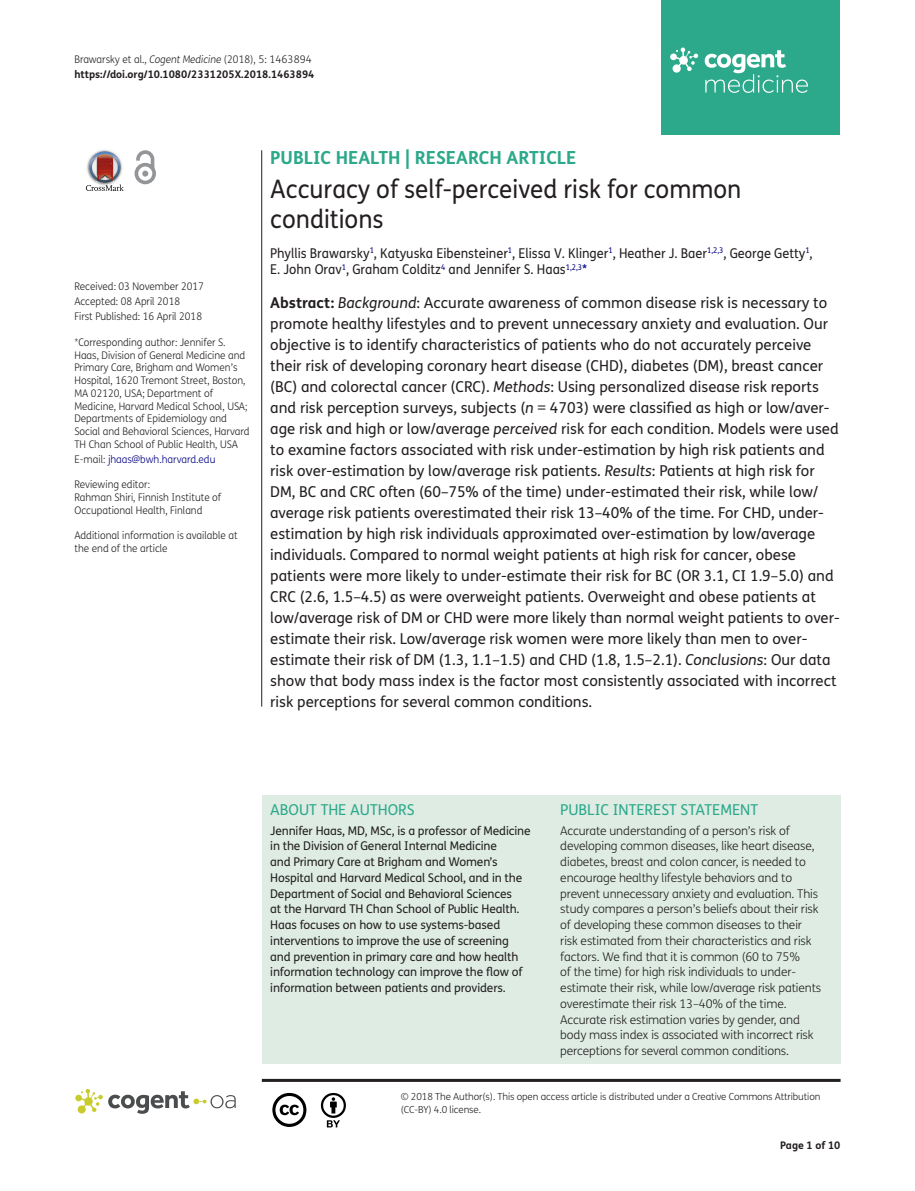
<style>
.page{position:relative;width:915px;height:1191px;background:#fff}
.page>*{position:absolute;margin:0;border:0;box-sizing:border-box;transform-origin:0 0}
.t1{font:25.5px/30px "FS Me Pro";color:#231f20;scale:.95 1}
.t2{font:700 18px "FS Me Pro";color:#2ca88a}
.t3{font:15px/21px "FS Me Pro";color:#231f20}
.t4{font:15px "FS Me Pro";color:#2ca88a}
.t5{font:13.5px/16.5px "FS Me Pro";color:#231f20;scale:.95 1}
.t6{font:300 12px/15.8px "FS Me Pro";letter-spacing:-.01em;color:#231f20}
.t7{font:12px/15.8px "FS Me Pro";letter-spacing:-.01em;color:#231f20}
.t8{font:300 10.5px/12.8px "FS Me Pro";color:#231f20;scale:.95 1}
.t9{font:700 10.5px/15px "FS Me Pro";color:#231f20}
.t10{font:300 10.5px "FS Me Pro";color:#000080;scale:.95 1}
.t11{font:300 9.75px/12.8px "FS Me Pro";letter-spacing:-.01em;color:#231f20}
.s1{font-weight:300}
.s2{font-weight:300;font-style:italic}
.s3{color:#231f20}
.s4{color:#000080}
.s5{font-weight:700}
.s6{font-style:italic}
</style>
<div class="page">
<div style="left:661px;top:0;width:179px;height:134px;background:#2ca88a"></div>
<svg style="left:670px;top:48px;width:28px;height:25px"></svg>
<svg style="left:704px;top:50px;width:103px;height:43px"></svg>
<div style="left:261px;top:795px;width:579px;height:268px;background:#deece4"></div>
<svg style="left:86px;top:151px;width:38px;height:40px"></svg>
<svg style="left:134px;top:150px;width:22px;height:34px"></svg>
<hr style="left:261px;top:150px;width:1px;height:556px;background:#231f20">
<hr style="left:262px;top:1078px;width:578px;height:3px;background:#231f20">
<svg style="left:75px;top:1089px;width:161px;height:24px"></svg>
<svg style="left:272px;top:1093px;width:34px;height:34px"></svg>
<svg style="left:321px;top:1093px;width:25px;height:34px"></svg>
<p class="t9" style="left:74px;top:51px;width:241px"><span class="s1">Brawarsky et al.,</span> <span class="s2">Cogent Medicine</span> <span class="s1">(2018), 5: 1463894 </span>https://doi.org/10.1080/2331205X.2018.1463894</p>
<p class="t8" style="left:74px;top:279px;width:138px;line-height:14.9px">Received: 03 November 2017<br>Accepted: 08 April 2018<br>First Published: 16 April 2018</p>
<p class="t8" style="left:74px;top:335px;width:186px">*Corresponding author: Jennifer S.<br>Haas, Division of General Medicine and Primary Care, Brigham and Women’s Hospital, 1620 Tremont Street, Boston, MA 02120, USA; Department of Medicine, Harvard Medical School, USA; Departments of Epidemiology and Social and Behavioral Sciences, Harvard TH Chan School of Public Health, USA</p>
<p class="t10" style="left:74px;top:452px;width:150px"><span class="s3">E-mail:</span> jhaas@bwh.harvard.edu</p>
<p class="t8" style="left:74px;top:478px;width:156px">Reviewing editor:<br>Rahman Shiri, Finnish Institute of<br>Occupational Health, Finland</p>
<p class="t8" style="left:74px;top:529px;width:173px">Additional information is available at the end of the article</p>
<p class="t2" style="left:270px;top:143px;width:307px">PUBLIC HEALTH | RESEARCH ARTICLE</p>
<h1 class="t1" style="left:270px;top:174px;width:497px">Accuracy of self-perceived risk for common conditions</h1>
<p class="t5" style="left:270px;top:244px;width:572px">Phyllis Brawarsky<sup>1</sup>, Katyuska Eibensteiner<sup>1</sup>, Elissa V. Klinger<sup>1</sup>, Heather J. Baer<sup>1,2,3</sup>, George Getty<sup>1</sup>,<br>E. John Orav<sup>1</sup>, Graham Colditz<sup>4</sup> and Jennifer S. Haas<sup>1,2,3</sup><span class="s4">*</span></p>
<p class="t3" style="left:270px;top:292px;width:571px"><span class="s5">Abstract:</span> <span class="s6">Background</span>: Accurate awareness of common disease risk is necessary to promote healthy lifestyles and to prevent unnecessary anxiety and evaluation. Our objective is to identify characteristics of patients who do not accurately perceive their risk of developing coronary heart disease (CHD), diabetes (DM), breast cancer (BC) and colorectal cancer (CRC). <span class="s6">Methods</span>: Using personalized disease risk reports and risk perception surveys, subjects (<span class="s6">n</span> = 4703) were classified as high or low/aver&shy;age risk and high or low/average <span class="s6">perceived</span> risk for each condition. Models were used to examine factors associated with risk under-estimation by high risk patients and risk over-estimation by low/average risk patients. <span class="s6">Results</span>: Patients at high risk for DM, BC and CRC often (60–75% of the time) under-estimated their risk, while low/ average risk patients overestimated their risk 13–40% of the time. For CHD, under&shy;estimation by high risk individuals approximated over-estimation by low/average individuals. Compared to normal weight patients at high risk for cancer, obese patients were more likely to under-estimate their risk for BC (OR 3.1, CI 1.9–5.0) and CRC (2.6, 1.5–4.5) as were overweight patients. Overweight and obese patients at low/average risk of DM or CHD were more likely than normal weight patients to over&shy;estimate their risk. Low/average risk women were more likely than men to over&shy;estimate their risk of DM (1.3, 1.1–1.5) and CHD (1.8, 1.5–2.1). <span class="s6">Conclusions</span>: Our data show that body mass index is the factor most consistently associated with incorrect risk perceptions for several common conditions.</p>
<p class="t4" style="left:270px;top:799px;width:146px">ABOUT THE AUTHORS</p>
<p class="t7" style="left:270px;top:822px;width:262px">Jennifer Haas, MD, MSc, is a professor of Medicine in the Division of General Internal Medicine<br>and Primary Care at Brigham and Women’s Hospital and Harvard Medical School, and in the Department of Social and Behavioral Sciences<br>at the Harvard TH Chan School of Public Health.<br>Haas focuses on how to use systems-based interventions to improve the use of screening and prevention in primary care and how health information technology can improve the flow of information between patients and providers.</p>
<p class="t4" style="left:560px;top:799px;width:199px">PUBLIC INTEREST STATEMENT</p>
<p class="t6" style="left:560px;top:822px;width:262px">Accurate understanding of a person’s risk of developing common diseases, like heart disease, diabetes, breast and colon cancer, is needed to encourage healthy lifestyle behaviors and to prevent unnecessary anxiety and evaluation. This study compares a person’s beliefs about their risk of developing these common diseases to their risk estimated from their characteristics and risk factors. We find that it is common (60 to 75%<br>of the time) for high risk individuals to under&shy;estimate their risk, while low/average risk patients overestimate their risk 13–40% of the time.<br>Accurate risk estimation varies by gender, and body mass index is associated with incorrect risk perceptions for several common conditions.</p>
<p class="t11" style="left:400px;top:1090px;width:421px">© 2018 The Author(s). This open access article is distributed under a Creative Commons Attribution (CC-BY) 4.0 license.</p>
<p class="t9" style="left:780px;top:1137px;width:62px">Page 1 of 10</p>
</div>
